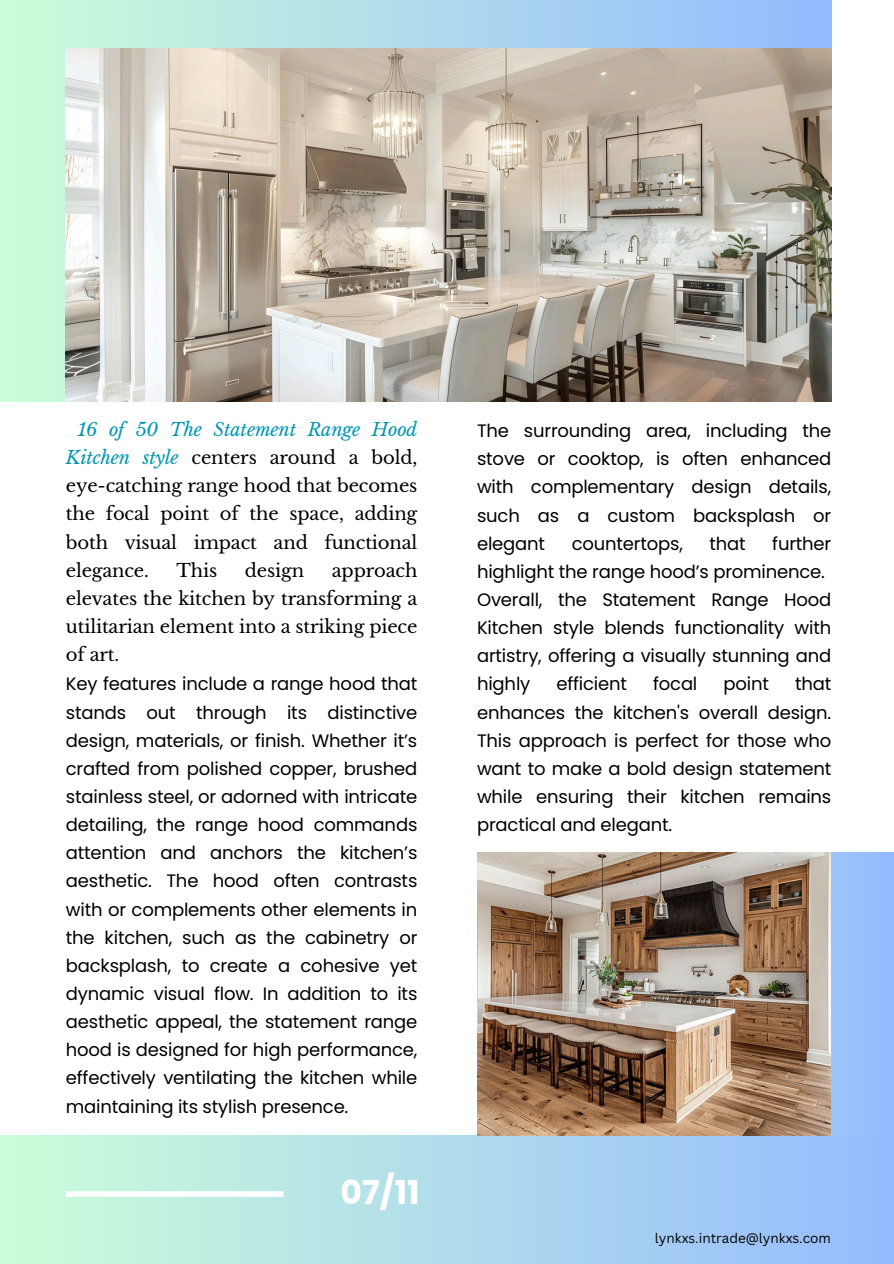
<style>
.page{position:relative;width:894px;height:1264px;background:#fff}
.page>*{position:absolute;margin:0;border:0;box-sizing:border-box;transform-origin:0 0}
.t1{font:700 33px "Poppins";color:#fff}
.t2{font:18px/28.2px "Poppins";letter-spacing:-.01em;color:#000;text-align:justify}
.t3{font:18px/28.2px "Libre Baskerville";letter-spacing:-.01em;color:#000;text-align:justify}
.t4{font:13.5px "Canva Sans";color:#000}
.s1{font-style:italic;color:#0097b2}
</style>
<div class="page">
<div style="left:0;top:0;width:830px;height:401px;background:linear-gradient(to right,#ccfdd9,#94baff)"></div>
<div style="left:0;top:1135px;width:893px;height:128px;background:linear-gradient(to right,#ccfed9,#96bbfe)"></div>
<div style="left:66px;top:1191px;width:217px;height:5px;background:#fff"></div>
<div style="left:477px;top:852px;width:416px;height:283px;background:#99bffc"></div>
<img style="left:66px;top:48px;width:764px;height:353px">
<img style="left:477px;top:852px;width:353px;height:283px">
<p class="t3" style="left:66px;top:415px;width:353px;text-indent:12px"><span class="s1">16 of 50 The Statement Range Hood Kitchen style</span> centers around a bold, eye-catching range hood that becomes the focal point of the space, adding both visual impact and functional elegance.</p>
<p class="t3" style="left:66px;top:556px;width:353px;text-indent:266px">approach elevates the kitchen by transforming a utilitarian element into a striking piece of art.</p>
<p class="t2" style="left:66px;top:670px;width:353px">Key features include a range hood that stands out through its distinctive design, materials, or finish. Whether it’s crafted from polished copper, brushed stainless steel, or adorned with intricate detailing, the range hood commands attention and anchors the kitchen’s aesthetic. The hood often contrasts with or complements other elements in the kitchen, such as the cabinetry or backsplash, to create a cohesive yet dynamic visual flow. In addition to its aesthetic appeal, the statement range hood is designed for high performance, effectively ventilating the kitchen while maintaining its stylish presence.</p>
<p class="t3" style="left:176px;top:556px;width:42px">This</p>
<p class="t3" style="left:245px;top:556px;width:61px">design</p>
<p class="t1" style="left:340px;top:1169px;width:80px">07/11</p>
<h1 class="t2" style="left:477px;top:417px;width:355px">The surrounding area, including the stove or cooktop, is often enhanced with complementary design details, such as a custom backsplash or elegant</h1>
<h1 class="t2" style="left:477px;top:529px;width:355px;text-indent:295px">further highlight the range hood’s prominence.</h1>
<p class="t2" style="left:477px;top:585px;width:355px">Overall, the Statement Range Hood Kitchen style blends functionality with artistry, offering a visually stunning and highly</p>
<h1 class="t2" style="left:571px;top:529px;width:113px">countertops,</h1>
<h1 class="t2" style="left:709px;top:529px;width:38px">that</h1>
<p class="t2" style="left:556px;top:670px;width:72px">efficient</p>
<p class="t2" style="left:653px;top:670px;width:46px">focal</p>
<p class="t2" style="left:723px;top:670px;width:47px">point</p>
<p class="t2" style="left:477px;top:670px;width:355px;text-indent:318px">that enhances the kitchen's overall design.<br>This approach is perfect for those who want to make a bold design statement while ensuring their kitchen remains practical and elegant.</p>
<h2 class="t4" style="left:654px;top:1228px;width:177px">lynkxs.intrade@lynkxs.com</h2>
</div>
